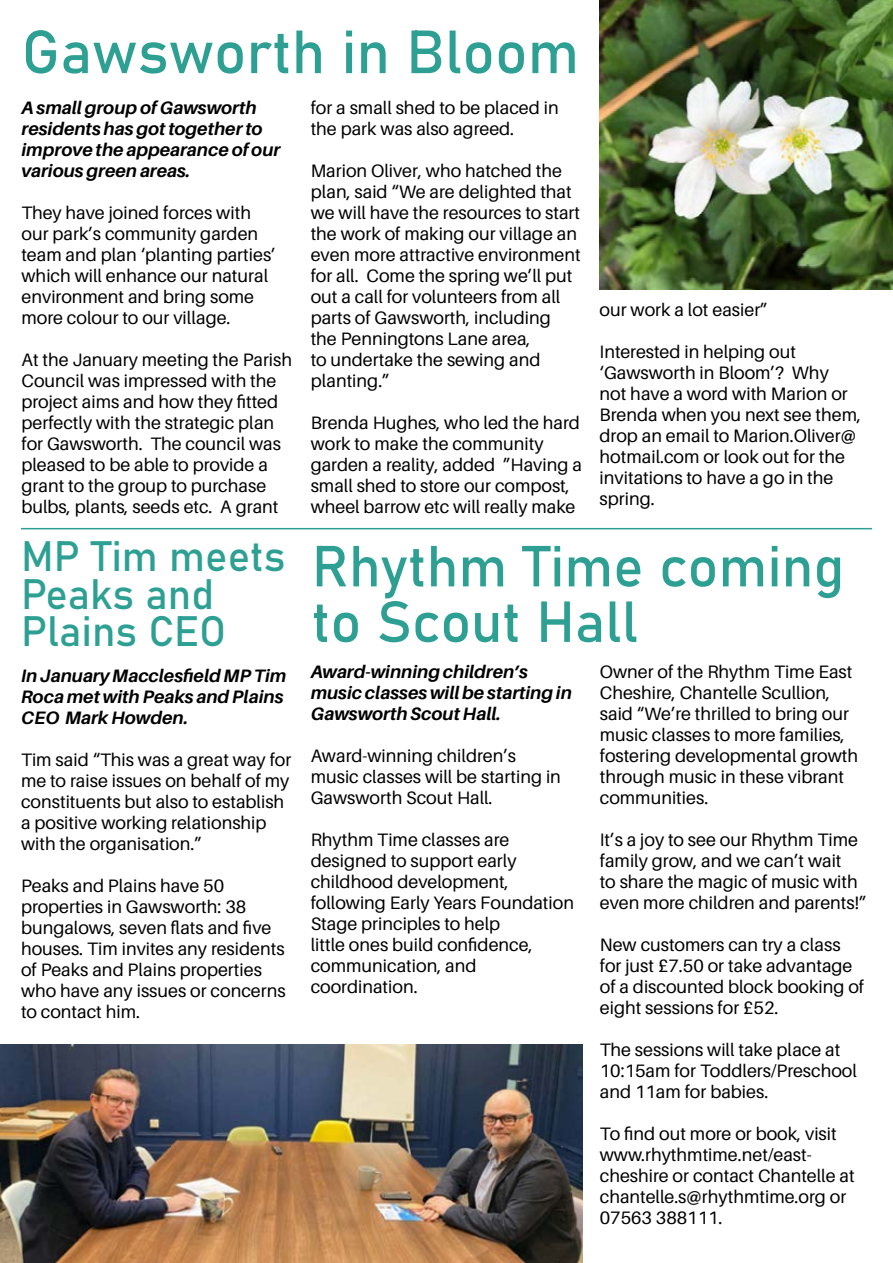
<style>
.page{position:relative;width:893px;height:1263px;background:#fff}
.page>*{position:absolute;margin:0;border:0;box-sizing:border-box;transform-origin:0 0}
.t1{font:60px "Bahnschrift";color:#2da093}
.t2{font:57px/55.5px "Bahnschrift";color:#2da093}
.t3{font:42px/37.5px "Bahnschrift";color:#2da093}
.t4{font:18px/21px "Aileron";color:#000}
.t5{font:italic 700 18px/21px "Aileron";color:#000}
</style>
<div class="page">
<hr style="left:21px;top:528px;width:851px;height:1px;background:#2da093">
<img style="left:600px;top:0;width:293px;height:289px">
<img style="left:0;top:1044px;width:583px;height:219px">
<h1 class="t1" style="left:22px;top:6px;width:559px">Gawsworth in Bloom</h1>
<p class="t4" style="left:311px;top:97px;width:250px">for a small shed to be placed in the park was also agreed.</p>
<p class="t4" style="left:311px;top:160px;width:272px">Marion Oliver, who hatched the plan, said “We are delighted that we will have the resources to start the work of making our village an even more attractive environment for all. Come the spring we’ll put out a call for volunteers from all parts of Gawsworth, including the Penningtons Lane area,<br>to undertake the sewing and planting.”</p>
<p class="t4" style="left:311px;top:413px;width:273px">Brenda Hughes, who led the hard work to make the community garden a reality, added ”Having a small shed to store our compost, wheel barrow etc will really make</p>
<p class="t5" style="left:22px;top:97px;width:260px">A small group of Gawsworth residents has got together to improve the appearance of our various green areas.</p>
<p class="t4" style="left:22px;top:202px;width:256px">They have joined forces with our park’s community garden team and plan ‘planting parties’ which will enhance our natural environment and bring some more colour to our village.</p>
<p class="t4" style="left:22px;top:350px;width:272px">At the January meeting the Parish<br>Council was impressed with the project aims and how they fitted perfectly with the strategic plan for Gawsworth. The council was pleased to be able to provide a grant to the group to purchase bulbs, plants, seeds etc. A grant</p>
<p class="t4" style="left:600px;top:299px;width:170px">our work a lot easier”</p>
<p class="t4" style="left:600px;top:341px;width:263px">Interested in helping out ‘Gawsworth in Bloom’? Why<br>not have a word with Marion or<br>Brenda when you next see them, drop an email to Marion.Oliver@ hotmail.com or look out for the invitations to have a go in the spring.</p>
<h3 class="t3" style="left:21px;top:535px;width:266px">MP Tim meets<br>Peaks and<br>Plains CEO</h3>
<p class="t5" style="left:21px;top:665px;width:267px">In January Macclesfield MP Tim<br>Roca met with Peaks and Plains<br>CEO Mark Howden.</p>
<p class="t4" style="left:21px;top:749px;width:272px">Tim said “This was a great way for me to raise issues on behalf of my constituents but also to establish a positive working relationship with the organisation.”</p>
<p class="t4" style="left:21px;top:875px;width:266px">Peaks and Plains have 50 properties in Gawsworth: 38 bungalows, seven flats and five houses. Tim invites any residents of Peaks and Plains properties who have any issues or concerns to contact him.</p>
<h2 class="t2" style="left:312px;top:535px;width:534px">Rhythm Time coming to Scout Hall</h2>
<p class="t4" style="left:600px;top:661px;width:260px">Owner of the Rhythm Time East<br>Cheshire, Chantelle Scullion, said “We’re thrilled to bring our music classes to more families, fostering developmental growth through music in these vibrant communities.</p>
<p class="t4" style="left:600px;top:829px;width:268px">It’s a joy to see our Rhythm Time family grow, and we can’t wait<br>to share the magic of music with even more children and parents!”</p>
<p class="t4" style="left:600px;top:935px;width:266px">New customers can try a class for just £7.50 or take advantage of a discounted block booking of eight sessions for £52.</p>
<p class="t4" style="left:600px;top:1040px;width:259px">The sessions will take place at<br>10:15am for Toddlers/Preschool and 11am for babies.</p>
<p class="t4" style="left:600px;top:1124px;width:256px">To find out more or book, visit www.rhythmtime.net/east&shy;cheshire or contact Chantelle at chantelle.s@rhythmtime.org or<br>07563 388111.</p>
<p class="t5" style="left:311px;top:661px;width:263px">Award-winning children’s music classes will be starting in<br>Gawsworth Scout Hall.</p>
<p class="t4" style="left:311px;top:745px;width:252px">Award-winning children’s music classes will be starting in<br>Gawsworth Scout Hall.</p>
<p class="t4" style="left:311px;top:829px;width:265px">Rhythm Time classes are designed to support early childhood development, following Early Years Foundation<br>Stage principles to help<br>little ones build confidence, communication, and coordination.</p>
</div>
